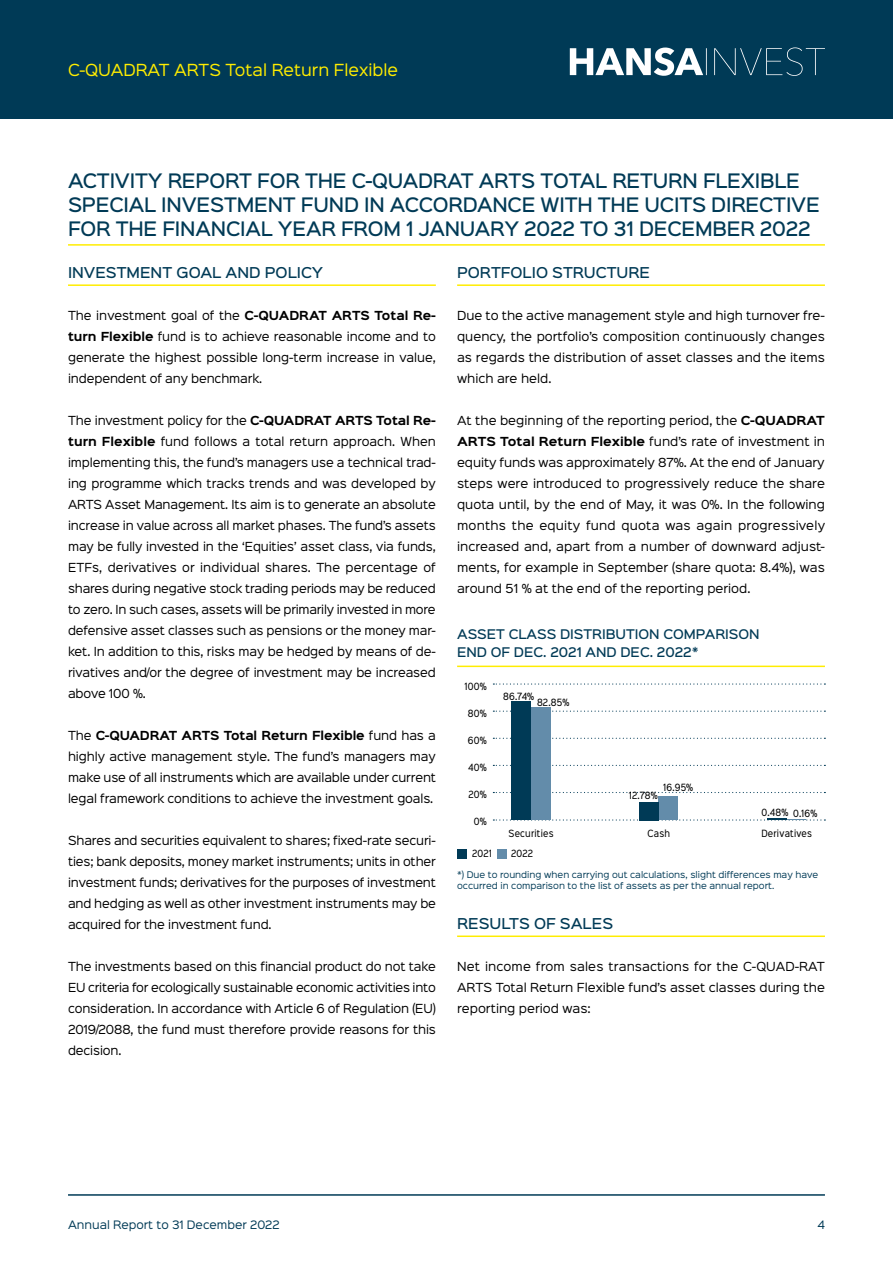
<style>
.page{position:relative;width:893px;height:1263px;background:#fff}
.page>*{position:absolute;margin:0;border:0;box-sizing:border-box;transform-origin:0 0}
.t1{font:500 18px/24px "Sinkin Sans 500";letter-spacing:-.01em;color:#003a56}
.t2{font:15px "Sinkin Sans 400";color:#ffed00}
.t3{font:500 13.5px "Sinkin Sans 500";color:#003a56}
.t4{font:500 12px/18px "Sinkin Sans 500";color:#003a56}
.t5{font:11.25px/21px "Sinkin Sans 400";letter-spacing:-.01em;color:#000;text-align:justify}
.t6{font:700 11.25px "Sinkin Sans 700";letter-spacing:-.01em;color:#000}
.t7{font:10.5px "Sinkin Sans 400";color:#003a56}
.t8{font:9px "Sinkin Sans Narrow W01 400 Rg";letter-spacing:.025em;color:#000}
.t9{font:8.25px/10.5px "Sinkin Sans 400";color:#003a56}
.s1{font-family:"Sinkin Sans 700";font-weight:700}
.s2{font-family:"Sinkin Sans 400";font-weight:400}
</style>
<div class="page">
<div style="left:0;top:0;width:893px;height:119px;background:#003a56"></div>
<svg style="left:570px;top:47px;width:255px;height:29px"></svg>
<hr style="left:68px;top:1194px;width:757px;height:2px;background:#003a56">
<hr style="left:68px;top:284px;width:368px;height:2px;background:#ffed00">
<hr style="left:457px;top:284px;width:368px;height:2px;background:#ffed00">
<hr style="left:457px;top:935px;width:368px;height:2px;background:#ffed00">
<hr style="left:68px;top:244px;width:757px;height:2px;background:#ffed00">
<svg style="left:493px;top:683px;width:332px;height:2px"></svg>
<svg style="left:493px;top:765px;width:332px;height:1px"></svg>
<svg style="left:493px;top:792px;width:332px;height:1px"></svg>
<svg style="left:493px;top:738px;width:332px;height:1px"></svg>
<svg style="left:493px;top:711px;width:332px;height:1px"></svg>
<hr style="left:457px;top:666px;width:368px;height:1px;background:#ffed00">
<svg style="left:493px;top:819px;width:332px;height:1px"></svg>
<div style="left:531px;top:707px;width:19px;height:113px;background:#638caa"></div>
<div style="left:512px;top:702px;width:19px;height:118px;background:#003a56"></div>
<div style="left:659px;top:797px;width:19px;height:23px;background:#638caa"></div>
<div style="left:640px;top:802px;width:19px;height:18px;background:#003a56"></div>
<div style="left:457px;top:849px;width:10px;height:10px;background:#003a56"></div>
<div style="left:497px;top:849px;width:10px;height:10px;background:#638caa"></div>
<h2 class="t2" style="left:68px;top:57px;width:331px">C-QUADRAT ARTS Total Return Flexible</h2>
<h1 class="t1" style="left:68px;top:167px;width:753px">ACTIVITY REPORT FOR THE C-QUADRAT ARTS TOTAL RETURN FLEXIBLE<br>SPECIAL INVESTMENT FUND IN ACCORDANCE WITH THE UCITS DIRECTIVE<br>FOR THE FINANCIAL YEAR FROM 1 JANUARY 2022 TO 31 DECEMBER 2022</h1>
<p class="t3" style="left:68px;top:261px;width:257px">INVESTMENT GOAL AND POLICY</p>
<p class="t5" style="left:68px;top:304px;width:369px">The investment goal of the <span class="s1">C-QUADRAT ARTS Total Re&shy;turn Flexible</span> fund is to achieve reasonable income and to generate the highest possible long-term increase in value, independent of any benchmark.</p>
<p class="t5" style="left:68px;top:409px;width:369px">The investment policy for the <span class="s1">C-QUADRAT ARTS Total Re&shy;turn Flexible</span> fund follows a total return approach. When implementing this, the fund’s managers use a technical trad&shy;ing programme which tracks trends and was developed by ARTS Asset Management. Its aim is to generate an absolute increase in value across all market phases. The fund’s assets may be fully invested in the ‘Equities’ asset class, via funds, ETFs, derivatives or individual shares. The percentage of shares during negative stock trading periods may be reduced to zero. In such cases, assets will be primarily invested in more defensive asset classes such as pensions or the money mar&shy;ket. In addition to this, risks may be hedged by means of de&shy;rivatives and/or the degree of investment may be increased above 100 %.</p>
<p class="t6" style="left:68px;top:730px;width:369px"><span class="s2">The</span> C-QUADRAT ARTS Total Return Flexible <span class="s2">fund has a</span></p>
<p class="t5" style="left:68px;top:745px;width:370px">highly active management style. The fund’s managers may make use of all instruments which are available under current legal framework conditions to achieve the investment goals.</p>
<p class="t5" style="left:68px;top:829px;width:369px">Shares and securities equivalent to shares; fixed-rate securi&shy;ties; bank deposits, money market instruments; units in other investment funds; derivatives for the purposes of investment and hedging as well as other investment instruments may be acquired for the investment fund.</p>
<p class="t5" style="left:68px;top:955px;width:369px">The investments based on this financial product do not take EU criteria for ecologically sustainable economic activities into consideration. In accordance with Article 6 of Regulation (EU)<br>2019/2088, the fund must therefore provide reasons for this decision.</p>
<p class="t3" style="left:457px;top:261px;width:194px">PORTFOLIO STRUCTURE</p>
<p class="t5" style="left:457px;top:304px;width:369px">Due to the active management style and high turnover fre&shy;quency, the portfolio’s composition continuously changes as regards the distribution of asset classes and the items which are held.</p>
<p class="t5" style="left:457px;top:409px;width:369px">At the beginning of the reporting period, the <span class="s1">C-QUADRAT ARTS Total Return Flexible</span> fund’s rate of investment in equity funds was approximately 87%. At the end of January steps were introduced to progressively reduce the share quota until, by the end of May, it was 0%. In the following months the equity fund quota was again progressively increased and, apart from a number of downward adjust&shy;ments, for example in September (share quota: 8.4%), was around 51 % at the end of the reporting period.</p>
<p class="t4" style="left:457px;top:624px;width:304px">ASSET CLASS DISTRIBUTION COMPARISON<br>END OF DEC. 2021 AND DEC. 2022*</p>
<p class="t8" style="left:464px;top:680px;width:24px">100%</p>
<p class="t8" style="left:468px;top:707px;width:21px">80%</p>
<p class="t8" style="left:468px;top:734px;width:20px">60%</p>
<p class="t8" style="left:468px;top:761px;width:20px">40%</p>
<p class="t8" style="left:468px;top:788px;width:20px">20%</p>
<p class="t8" style="left:474px;top:815px;width:15px">0%</p>
<p class="t8" style="left:503px;top:690px;width:32px">86.74%</p>
<p class="t8" style="left:537px;top:696px;width:34px">82.85%</p>
<p class="t8" style="left:663px;top:781px;width:32px">16.95%</p>
<p class="t8" style="left:629px;top:789px;width:30px">12.78%</p>
<p class="t8" style="left:762px;top:806px;width:57px">0.48% 0.16%</p>
<p class="t8" style="left:508px;top:827px;width:47px">Securities</p>
<p class="t8" style="left:648px;top:827px;width:24px">Cash</p>
<p class="t8" style="left:761px;top:827px;width:52px">Derivatives</p>
<p class="t8" style="left:472px;top:847px;width:21px">2021</p>
<p class="t8" style="left:511px;top:847px;width:23px">2022</p>
<p class="t9" style="left:457px;top:869px;width:363px">*) Due to rounding when carrying out calculations, slight differences may have occurred in comparison to the list of assets as per the annual report.</p>
<p class="t3" style="left:457px;top:912px;width:157px">RESULTS OF SALES</p>
<p class="t5" style="left:457px;top:955px;width:369px">Net income from sales transactions for the C-QUAD-RAT ARTS Total Return Flexible fund’s asset classes during the reporting period was:</p>
<p class="t7" style="left:68px;top:1216px;width:213px">Annual Report to 31 December 2022</p>
<p class="t7" style="left:817px;top:1216px;width:9px">4</p>
</div>
